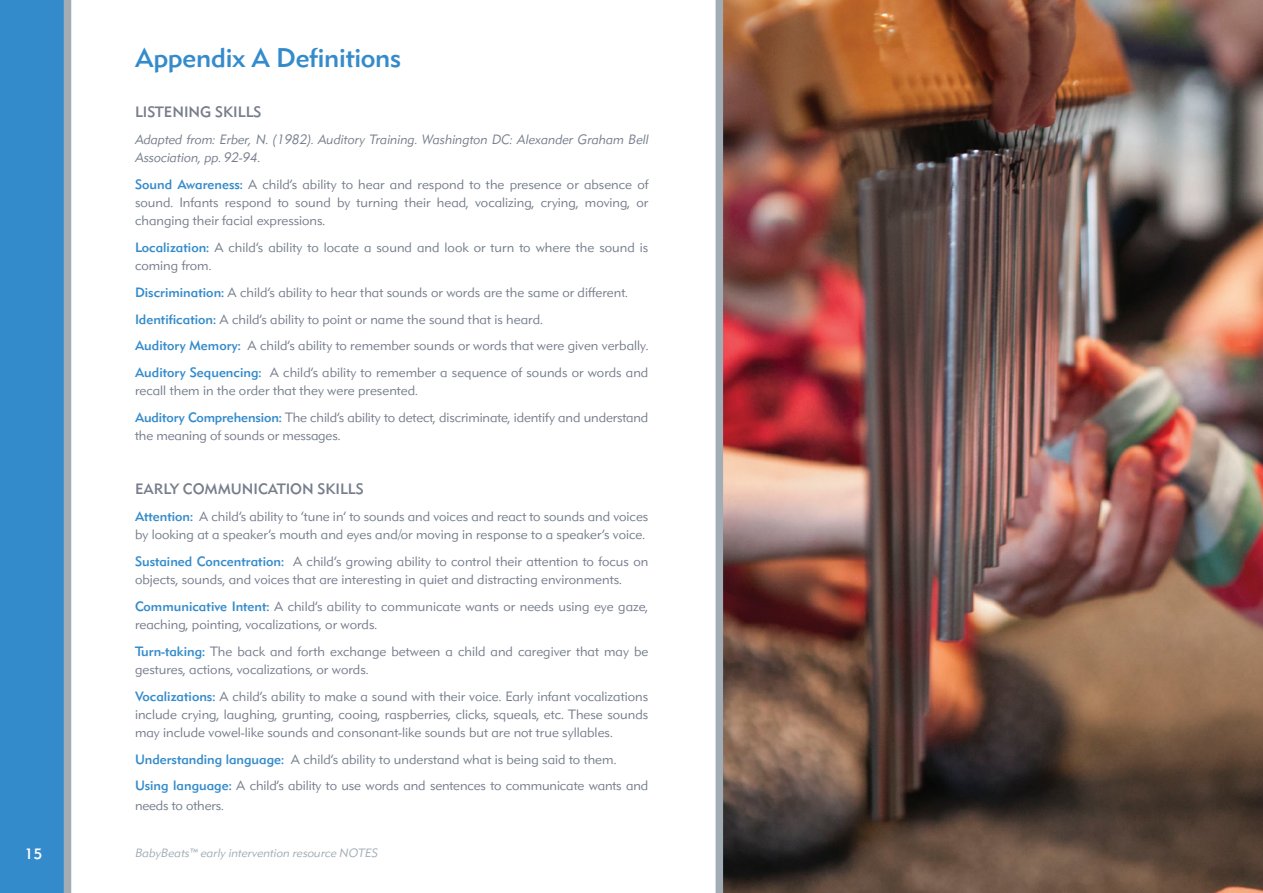
<style>
.page{position:relative;width:1263px;height:893px;background:#fff}
.page>*{position:absolute;margin:0;border:0;box-sizing:border-box;transform-origin:0 0}
.Paragraph_Style_1{font:500 27px "DH Sans";letter-spacing:-.01em;color:#348bcb}
.Paragraph_Style_1-2{font:500 15px "DH Sans";color:#767e8c}
.t1{font:500 15px "DH Sans";color:#fff}
.Paragraph_Style_1-3{font:300 13.5px/18px "DH Sans";color:#767e8c}
.Paragraph_Style_1-4{font:italic 300 13.5px/18px "DH Sans";letter-spacing:.01em;color:#767e8c;scale:.95 1}
.t2{font:italic 300 12px "DH Sans";letter-spacing:.01em;color:#a1acb4}
.s1{font-weight:500;color:#348bcb}
</style>
<div class="page">
<div style="left:0;top:0;width:68px;height:893px;background:#348bcb"></div>
<div style="left:64px;top:0;width:7px;height:893px;background:#a1acb4"></div>
<img style="left:723px;top:0;width:540px;height:893px">
<div style="left:716px;top:0;width:7px;height:893px;background:#a1acb4"></div>
<p class="Paragraph_Style_1" style="left:135px;top:41px;width:268px">Appendix A Definitions</p>
<p class="Paragraph_Style_1-2" style="left:135px;top:103px;width:128px">LISTENING SKILLS</p>
<p class="Paragraph_Style_1-4" style="left:135px;top:130px;width:542px">Adapted from: Erber, N. (1982). Auditory Training. Washington DC: Alexander Graham Bell<br>Association, pp. 92-94.</p>
<p class="Paragraph_Style_1-3" style="left:135px;top:175px;width:515px;text-align:justify"><span class="s1">Sound Awareness:</span> A child’s ability to hear and respond to the presence or absence of sound. Infants respond to sound by turning their head, vocalizing, crying, moving, or changing their facial expressions.</p>
<p class="Paragraph_Style_1-3" style="left:135px;top:238px;width:515px"><span class="s1">Localization:</span> A child’s ability to locate a sound and look or turn to where the sound is coming from.</p>
<p class="Paragraph_Style_1-3" style="left:135px;top:283px;width:494px"><span class="s1">Discrimination:</span> A child’s ability to hear that sounds or words are the same or different.</p>
<p class="Paragraph_Style_1-3" style="left:135px;top:310px;width:409px"><span class="s1">Identification:</span> A child’s ability to point or name the sound that is heard.</p>
<p class="Paragraph_Style_1-3" style="left:135px;top:337px;width:515px"><span class="s1">Auditory Memory:</span> A child’s ability to remember sounds or words that were given verbally.</p>
<p class="Paragraph_Style_1-3" style="left:135px;top:364px;width:515px"><span class="s1">Auditory Sequencing:</span> A child’s ability to remember a sequence of sounds or words and recall them in the order that they were presented.</p>
<p class="Paragraph_Style_1-3" style="left:135px;top:409px;width:515px"><span class="s1">Auditory Comprehension:</span> The child’s ability to detect, discriminate, identify and understand the meaning of sounds or messages.</p>
<p class="Paragraph_Style_1-2" style="left:135px;top:480px;width:230px">EARLY COMMUNICATION SKILLS</p>
<p class="Paragraph_Style_1-3" style="left:135px;top:507px;width:515px"><span class="s1">Attention:</span> A child’s ability to ‘tune in’ to sounds and voices and react to sounds and voices by looking at a speaker’s mouth and eyes and/or moving in response to a speaker’s voice.</p>
<p class="Paragraph_Style_1-3" style="left:135px;top:552px;width:515px"><span class="s1">Sustained Concentration:</span> A child’s growing ability to control their attention to focus on objects, sounds, and voices that are interesting in quiet and distracting environments.</p>
<p class="Paragraph_Style_1-3" style="left:135px;top:597px;width:515px"><span class="s1">Communicative Intent:</span> A child’s ability to communicate wants or needs using eye gaze, reaching, pointing, vocalizations, or words.</p>
<p class="Paragraph_Style_1-3" style="left:135px;top:642px;width:515px"><span class="s1">Turn-taking:</span> The back and forth exchange between a child and caregiver that may be gestures, actions, vocalizations, or words.</p>
<p class="Paragraph_Style_1-3" style="left:135px;top:687px;width:515px;text-align:justify"><span class="s1">Vocalizations:</span> A child’s ability to make a sound with their voice. Early infant vocalizations include crying, laughing, grunting, cooing, raspberries, clicks, squeals, etc. These sounds may include vowel-like sounds and consonant-like sounds but are not true syllables.</p>
<p class="Paragraph_Style_1-3" style="left:135px;top:750px;width:483px"><span class="s1">Understanding language:</span> A child’s ability to understand what is being said to them.</p>
<p class="Paragraph_Style_1-3" style="left:135px;top:776px;width:515px;line-height:19.5px"><span class="s1">Using language:</span> A child’s ability to use words and sentences to communicate wants and needs to others.</p>
<p class="t1" style="left:25px;top:844px;width:19px">15</p>
<p class="t2" style="left:135px;top:845px;width:244px">BabyBeats™ early intervention resource NOTES</p>
</div>
